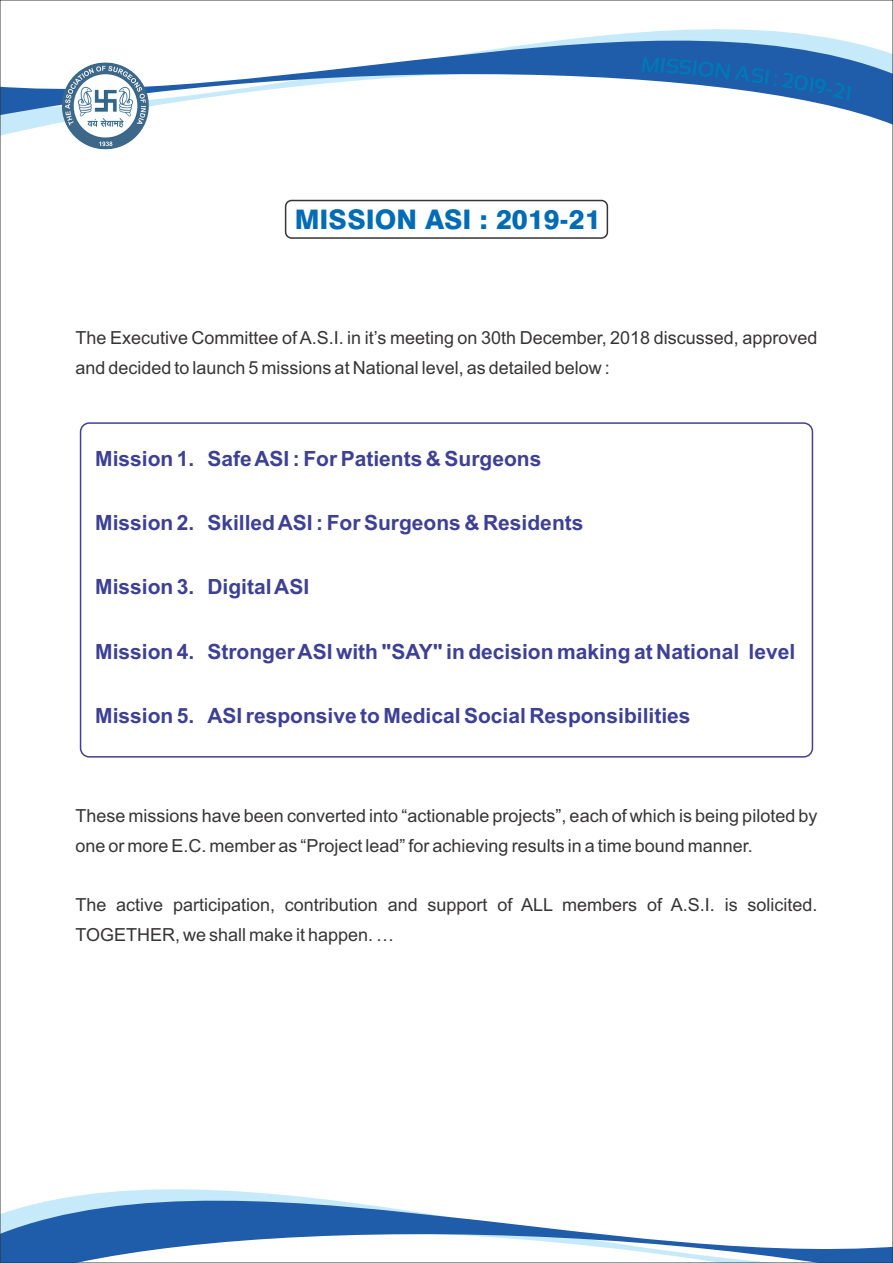
<style>
.page{position:relative;width:893px;height:1263px;background:#fff}
.page>*{position:absolute;margin:0;border:0;box-sizing:border-box;transform-origin:0 0}
.t1{font:800 27px "Swiss 721 BT";color:#006cb5}
.t2{font:700 21px "Arial";color:#3e4095}
.t3{font:18px/29.5px "Arial";color:#373435}
</style>
<div class="page">
<div style="left:80px;top:422px;width:733px;height:336px;border:2px solid #3e4095;border-radius:9px"></div>
<svg style="left:2px;top:29px;width:889px;height:117px"></svg>
<svg style="left:2px;top:1189px;width:889px;height:72px"></svg>
<img style="left:62px;top:62px;width:87px;height:87px;border-radius:50%">
<svg style="left:642px;top:57px;width:209px;height:44px"></svg>
<div style="left:285px;top:200px;width:323px;height:39px;border:2px solid #373435;border-radius:6px"></div>
<h1 class="t1" style="left:295px;top:208px;width:307px">MISSION ASI : 2019-21</h1>
<p class="t3" style="left:75px;top:325px;width:743px">The Executive Committee of A.S.I. in it’s meeting on 30th December, 2018 discussed, approved and decided to launch 5 missions at National level, as detailed below :</p>
<p class="t2" style="left:95px;top:451px;width:448px">Mission 1. Safe ASI : For Patients &amp; Surgeons</p>
<p class="t2" style="left:95px;top:515px;width:490px">Mission 2. Skilled ASI : For Surgeons &amp; Residents</p>
<p class="t2" style="left:95px;top:579px;width:215px">Mission 3. Digital ASI</p>
<p class="t2" style="left:95px;top:643px;width:701px">Mission 4. Stronger ASI with "SAY" in decision making at National level</p>
<p class="t2" style="left:95px;top:707px;width:597px">Mission 5. ASI responsive to Medical Social Responsibilities</p>
<p class="t3" style="left:75px;top:803px;width:743px">These missions have been converted into “actionable projects”, each of which is being piloted by one or more E.C. member as “Project lead” for achieving results in a time bound manner.</p>
<p class="t3" style="left:75px;top:891px;width:743px">The active participation, contribution and support of ALL members of A.S.I. is solicited.<br>TOGETHER, we shall make it happen. …</p>
</div>
